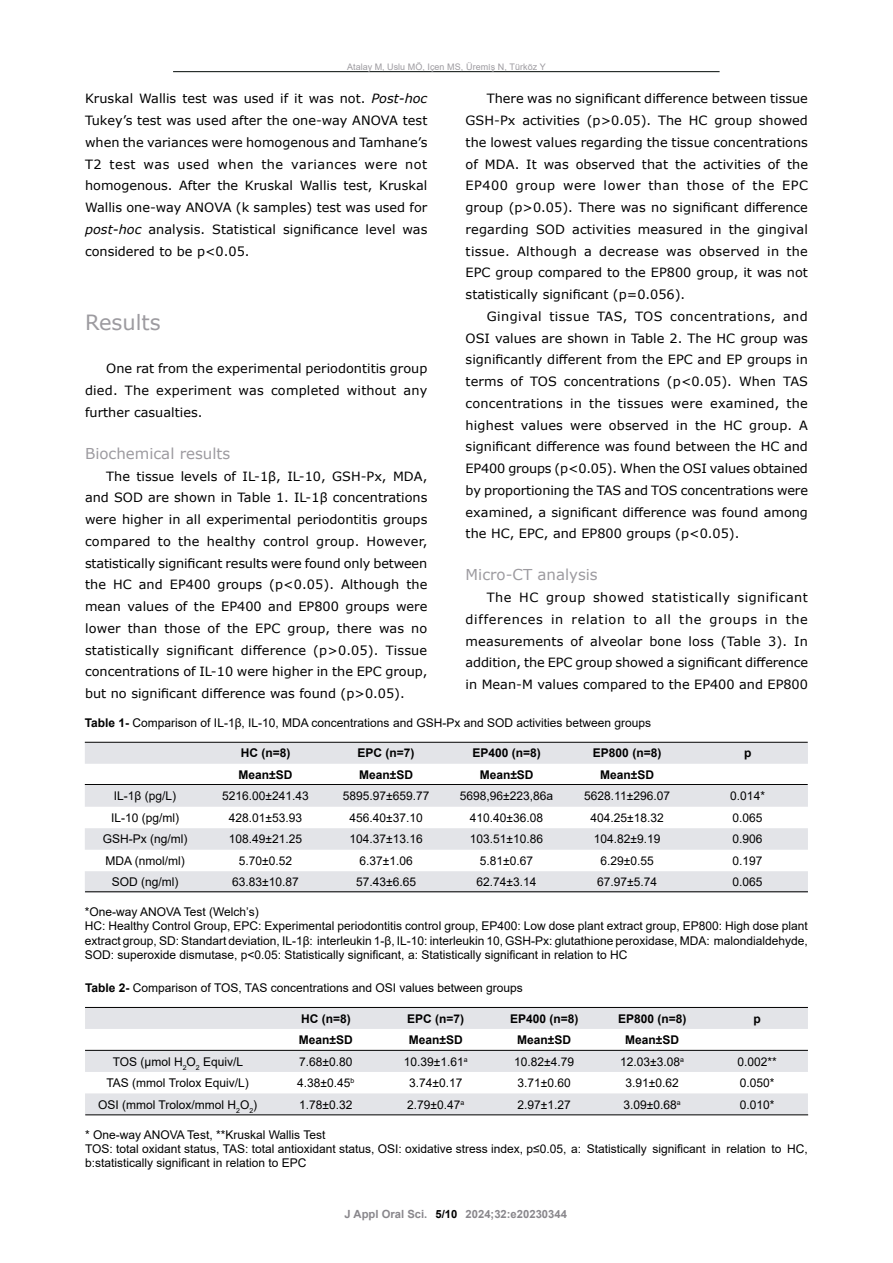
<style>
.page{position:relative;width:893px;height:1263px;background:#fff}
.page>*{position:absolute;margin:0;border:0;box-sizing:border-box;transform-origin:0 0}
.t1{font:21px "Verdana";color:#9d9ba0}
.t2{font:15px "Verdana";color:#9d9ba0}
.t3{font:12.75px/21.8px "Verdana";color:#000;text-align:justify}
.t4{font:12px/14.4px "Arial";color:#000}
.t5{font:700 12px "Arial";color:#000}
.t6{font:700 11.25px "Arial";color:#89878c}
.t7{font:9px "Arial";color:#9d9ba0}
.s1{font-style:italic}
.s2{font-weight:700}
.s3{color:#000}
</style>
<div class="page">
<hr style="left:173px;top:71px;width:547px;height:1px;background:#000805">
<svg style="left:85px;top:743px;width:723px;height:150px;fill:#e3e4e8"></svg>
<hr style="left:85px;top:742px;width:723px;height:1px;background:#000">
<hr style="left:85px;top:784px;width:723px;height:1px;background:#000">
<hr style="left:85px;top:891px;width:723px;height:1px;background:#000">
<svg style="left:85px;top:1008px;width:723px;height:106px;fill:#e3e4e8"></svg>
<hr style="left:85px;top:1007px;width:723px;height:1px;background:#000">
<hr style="left:85px;top:1050px;width:723px;height:1px;background:#000">
<hr style="left:85px;top:1114px;width:723px;height:1px;background:#000">
<p class="t7" style="left:347px;top:60px;width:200px">Atalay M, Uslu MÖ, Içen MS, Üremi̇ş N, Türköz Y</p>
<p class="t3" style="left:85px;top:88px;width:344px">Kruskal Wallis test was used if it was not. <span class="s1">Post-hoc </span>Tukey’s test was used after the one-way ANOVA test when the variances were homogenous and Tamhane’s T2 test was used when the variances were not homogenous. After the Kruskal Wallis test, Kruskal Wallis one-way ANOVA (k samples) test was used for <span class="s1">post-hoc</span> analysis. Statistical significance level was considered to be p&lt;0.05.</p>
<h1 class="t1" style="left:85px;top:308px;width:77px">Results</h1>
<p class="t3" style="left:85px;top:358px;width:344px;text-indent:21px">One rat from the experimental periodontitis group died. The experiment was completed without any further casualties.</p>
<p class="t2" style="left:85px;top:443px;width:147px">Biochemical results</p>
<p class="t3" style="left:85px;top:465px;width:344px;text-indent:21px">The tissue levels of IL-1β, IL-10, GSH-Px, MDA, and SOD are shown in Table 1. IL-1β concentrations were higher in all experimental periodontitis groups compared to the healthy control group. However, statistically significant results were found only between the HC and EP400 groups (p&lt;0.05). Although the mean values of the EP400 and EP800 groups were lower than those of the EPC group, there was no statistically significant difference (p&gt;0.05). Tissue concentrations of IL-10 were higher in the EPC group, but no significant difference was found (p&gt;0.05).</p>
<p class="t3" style="left:466px;top:88px;width:344px;text-indent:21px">There was no significant difference between tissue GSH-Px activities (p&gt;0.05). The HC group showed the lowest values regarding the tissue concentrations of MDA. It was observed that the activities of the EP400 group were lower than those of the EPC group (p&gt;0.05). There was no significant difference regarding SOD activities measured in the gingival tissue. Although a decrease was observed in the EPC group compared to the EP800 group, it was not statistically significant (p=0.056).</p>
<p class="t3" style="left:466px;top:305px;width:344px;text-indent:21px">Gingival tissue TAS, TOS concentrations, and OSI values are shown in Table 2. The HC group was significantly different from the EPC and EP groups in terms of TOS concentrations (p&lt;0.05). When TAS concentrations in the tissues were examined, the highest values were observed in the HC group. A significant difference was found between the HC and EP400 groups (p&lt;0.05). When the OSI values obtained by proportioning the TAS and TOS concentrations were examined, a significant difference was found among the HC, EPC, and EP800 groups (p&lt;0.05).</p>
<p class="t2" style="left:466px;top:565px;width:134px">Micro-CT analysis</p>
<p class="t3" style="left:466px;top:586px;width:344px;text-indent:21px">The HC group showed statistically significant differences in relation to all the groups in the measurements of alveolar bone loss (Table 3). In addition, the EPC group showed a significant difference in Mean-M values compared to the EP400 and EP800</p>
<p class="t4" style="left:85px;top:716px;width:568px"><span class="s2">Table 1-</span> Comparison of IL-1β, IL-10, MDA concentrations and GSH-Px and SOD activities between groups</p>
<p class="t5" style="left:241px;top:745px;width:51px">HC (n=8)</p>
<p class="t5" style="left:358px;top:745px;width:59px">EPC (n=7)</p>
<p class="t5" style="left:472px;top:745px;width:70px">EP400 (n=8)</p>
<p class="t5" style="left:593px;top:745px;width:70px">EP800 (n=8)</p>
<p class="t5" style="left:744px;top:745px;width:9px">p</p>
<p class="t5" style="left:239px;top:766px;width:55px">Mean±SD</p>
<p class="t5" style="left:359px;top:766px;width:55px">Mean±SD</p>
<p class="t5" style="left:480px;top:766px;width:55px">Mean±SD</p>
<p class="t5" style="left:600px;top:766px;width:55px">Mean±SD</p>
<p class="t4" style="left:114px;top:789px;width:64px">IL-1β (pg/L)</p>
<p class="t4" style="left:222px;top:789px;width:88px">5216.00±241.43</p>
<p class="t4" style="left:343px;top:789px;width:88px">5895.97±659.77</p>
<p class="t4" style="left:460px;top:789px;width:95px">5698,96±223,86a</p>
<p class="t4" style="left:584px;top:789px;width:87px">5628.11±296.07</p>
<p class="t4" style="left:730px;top:789px;width:36px">0.014*</p>
<p class="t4" style="left:111px;top:810px;width:70px">IL-10 (pg/ml)</p>
<p class="t4" style="left:229px;top:810px;width:75px">428.01±53.93</p>
<p class="t4" style="left:349px;top:810px;width:75px">456.40±37.10</p>
<p class="t4" style="left:470px;top:810px;width:75px">410.40±36.08</p>
<p class="t4" style="left:590px;top:810px;width:75px">404.25±18.32</p>
<p class="t4" style="left:733px;top:810px;width:32px">0.065</p>
<p class="t4" style="left:103px;top:832px;width:86px">GSH-Px (ng/ml)</p>
<p class="t4" style="left:229px;top:832px;width:75px">108.49±21.25</p>
<p class="t4" style="left:349px;top:832px;width:75px">104.37±13.16</p>
<p class="t4" style="left:470px;top:832px;width:75px">103.51±10.86</p>
<p class="t4" style="left:594px;top:832px;width:68px">104.82±9.19</p>
<p class="t4" style="left:733px;top:832px;width:32px">0.906</p>
<p class="t4" style="left:105px;top:853px;width:81px">MDA (nmol/ml)</p>
<p class="t4" style="left:239px;top:853px;width:55px">5.70±0.52</p>
<p class="t4" style="left:359px;top:853px;width:55px">6.37±1.06</p>
<p class="t4" style="left:480px;top:853px;width:55px">5.81±0.67</p>
<p class="t4" style="left:600px;top:853px;width:55px">6.29±0.55</p>
<p class="t4" style="left:733px;top:853px;width:32px">0.197</p>
<p class="t4" style="left:112px;top:875px;width:68px">SOD (ng/ml)</p>
<p class="t4" style="left:232px;top:875px;width:68px">63.83±10.87</p>
<p class="t4" style="left:356px;top:875px;width:61px">57.43±6.65</p>
<p class="t4" style="left:477px;top:875px;width:61px">62.74±3.14</p>
<p class="t4" style="left:597px;top:875px;width:61px">67.97±5.74</p>
<p class="t4" style="left:733px;top:875px;width:32px">0.065</p>
<p class="t4" style="left:85px;top:904px;width:725px">*One-way ANOVA Test (Welch’s)<br>HC: Healthy Control Group, EPC: Experimental periodontitis control group, EP400: Low dose plant extract group, EP800: High dose plant extract group, SD: Standart deviation, IL-1β: interleukin 1-β, IL-10: interleukin 10, GSH-Px: glutathione peroxidase, MDA: malondialdehyde, SOD: superoxide dismutase, p&lt;0.05: Statistically significant, a: Statistically significant in relation to HC</p>
<p class="t4" style="left:85px;top:981px;width:439px"><span class="s2">Table 2-</span> Comparison of TOS, TAS concentrations and OSI values between groups</p>
<p class="t5" style="left:301px;top:1010px;width:51px">HC (n=8)</p>
<p class="t5" style="left:407px;top:1010px;width:59px">EPC (n=7)</p>
<p class="t5" style="left:510px;top:1010px;width:70px">EP400 (n=8)</p>
<p class="t5" style="left:618px;top:1010px;width:70px">EP800 (n=8)</p>
<p class="t5" style="left:753px;top:1010px;width:9px">p</p>
<p class="t5" style="left:299px;top:1031px;width:55px">Mean±SD</p>
<p class="t5" style="left:409px;top:1031px;width:55px">Mean±SD</p>
<p class="t5" style="left:517px;top:1031px;width:55px">Mean±SD</p>
<p class="t5" style="left:625px;top:1031px;width:55px">Mean±SD</p>
<p class="t4" style="left:113px;top:1054px;width:132px">TOS (µmol H<sub>2</sub>O<sub>2</sub> Equiv/L</p>
<p class="t4" style="left:299px;top:1054px;width:55px">7.68±0.80</p>
<p class="t4" style="left:404px;top:1054px;width:65px">10.39±1.61<sup>a</sup></p>
<p class="t4" style="left:514px;top:1054px;width:61px">10.82±4.79</p>
<p class="t4" style="left:620px;top:1054px;width:65px">12.03±3.08<sup>a</sup></p>
<p class="t4" style="left:737px;top:1054px;width:41px">0.002**</p>
<p class="t4" style="left:106px;top:1075px;width:144px">TAS (mmol Trolox Equiv/L)</p>
<p class="t4" style="left:297px;top:1075px;width:59px">4.38±0.45<sup>b</sup></p>
<p class="t4" style="left:409px;top:1075px;width:55px">3.74±0.17</p>
<p class="t4" style="left:517px;top:1075px;width:55px">3.71±0.60</p>
<p class="t4" style="left:625px;top:1075px;width:55px">3.91±0.62</p>
<p class="t4" style="left:740px;top:1075px;width:36px">0.050*</p>
<p class="t4" style="left:98px;top:1097px;width:161px">OSI (mmol Trolox/mmol H<sub>2</sub>O<sub>2</sub>)</p>
<p class="t4" style="left:299px;top:1097px;width:55px">1.78±0.32</p>
<p class="t4" style="left:407px;top:1097px;width:59px">2.79±0.47<sup>a</sup></p>
<p class="t4" style="left:517px;top:1097px;width:55px">2.97±1.27</p>
<p class="t4" style="left:624px;top:1097px;width:59px">3.09±0.68<sup>a</sup></p>
<p class="t4" style="left:740px;top:1097px;width:36px">0.010*</p>
<p class="t4" style="left:85px;top:1127px;width:724px">* One-way ANOVA Test, **Kruskal Wallis Test<br>TOS: total oxidant status, TAS: total antioxidant status, OSI: oxidative stress index, p≤0.05, a: Statistically significant in relation to HC, b:statistically significant in relation to EPC</p>
<p class="t6" style="left:345px;top:1206px;width:224px">J Appl Oral Sci. <span class="s3">5/10</span> 2024;32:e20230344</p>
</div>
